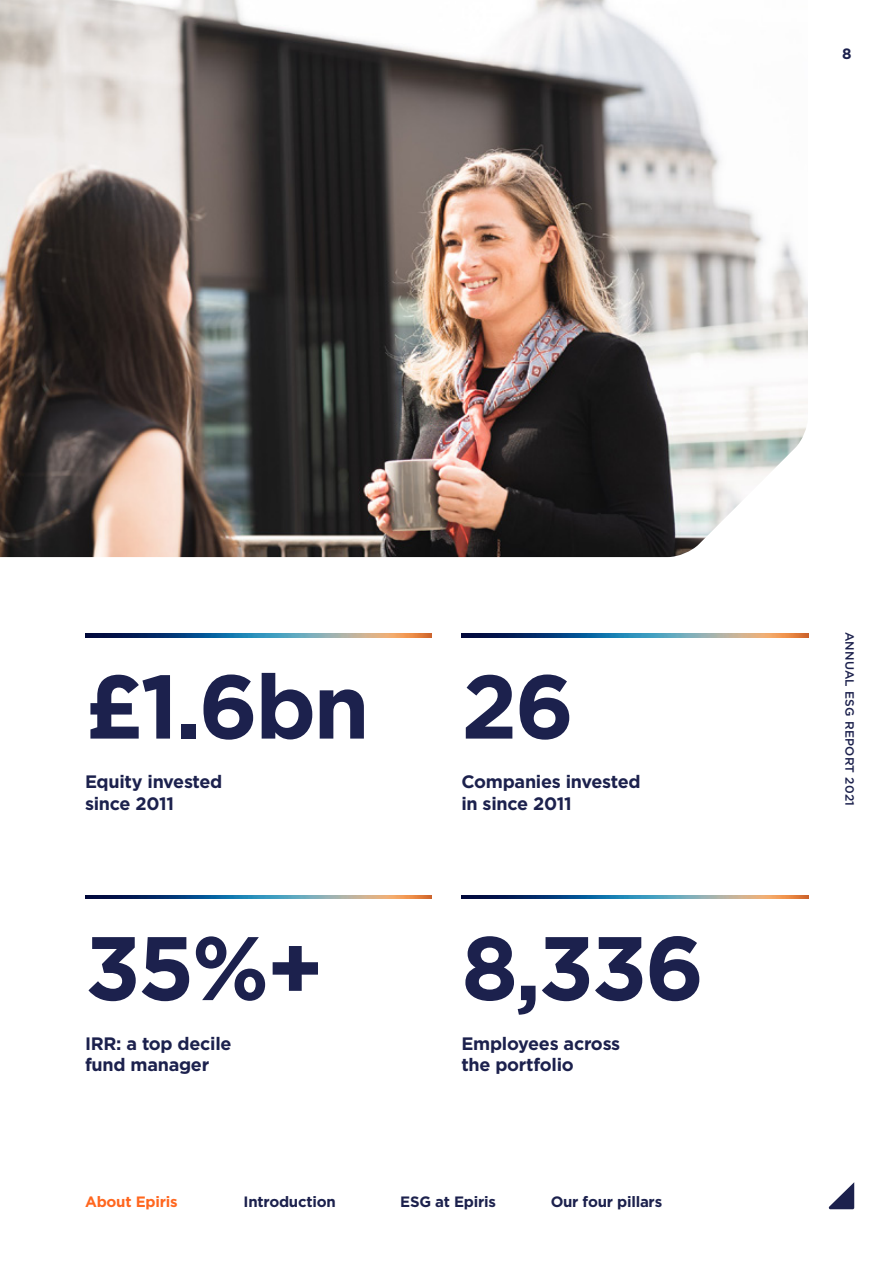
<style>
.page{position:relative;width:893px;height:1263px;background:#fff}
.page>*{position:absolute;margin:0;border:0;box-sizing:border-box;transform-origin:0 0}
.t1{font:700 90px "Gotham";letter-spacing:-.03em;color:#1c214d}
.t2{font:700 18px/21.6px "Gotham";letter-spacing:-.015em;color:#1c214d}
.t3{font:700 15px "Gotham";letter-spacing:-.015em;color:#1c214d}
.t4{font:700 15px "Gotham";letter-spacing:-.015em;color:#ff671f}
.t5{font:500 12px "Gotham";letter-spacing:.02em;color:#1c214d}
</style>
<div class="page">
<img style="left:0;top:0;width:808px;height:557px">
<img style="left:85px;top:634px;width:347px;height:3px">
<img style="left:85px;top:895px;width:347px;height:4px">
<img style="left:461px;top:634px;width:347px;height:3px">
<img style="left:461px;top:895px;width:347px;height:4px">
<svg style="left:828px;top:1182px;width:26px;height:27px"></svg>
<p class="t3" style="left:842px;top:44px;width:11px">8</p>
<h2 class="t1" style="left:85px;top:647px;width:286px">£1.6bn</h2>
<h2 class="t2" style="left:85px;top:771px;width:139px">Equity invested since 2011</h2>
<h2 class="t1" style="left:85px;top:908px;width:241px">35%+</h2>
<h2 class="t2" style="left:85px;top:1032px;width:148px">IRR: a top decile fund manager</h2>
<h2 class="t1" style="left:461px;top:647px;width:114px">26</h2>
<h2 class="t2" style="left:461px;top:771px;width:181px">Companies invested in since 2011</h2>
<h2 class="t1" style="left:461px;top:908px;width:244px">8,336</h2>
<h2 class="t2" style="left:461px;top:1032px;width:160px">Employees across the portfolio</h2>
<p class="t4" style="left:85px;top:1192px;width:94px">About Epiris</p>
<p class="t3" style="left:244px;top:1192px;width:94px">Introduction</p>
<p class="t3" style="left:400px;top:1192px;width:97px">ESG at Epiris</p>
<p class="t3" style="left:551px;top:1192px;width:113px">Our four pillars</p>
<p class="t5" style="left:858px;top:631px;width:176px;rotate:90deg">ANNUAL ESG REPORT 2021</p>
</div>
